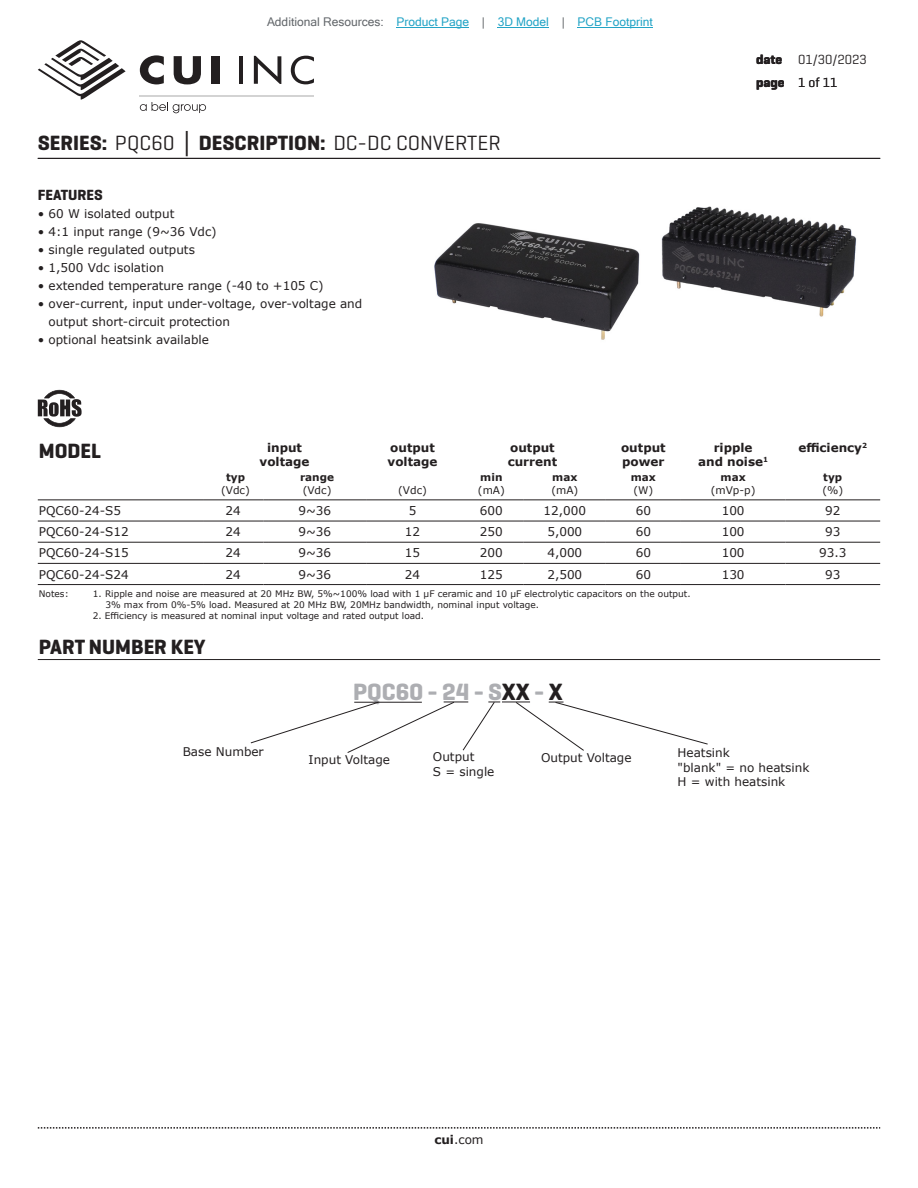
<style>
.page{position:relative;width:918px;height:1188px;background:#fff}
.page>*{position:absolute;margin:0;border:0;box-sizing:border-box;transform-origin:0 0}
.t1{font:700 24px "Geogrotesque";color:#adaeb2}
.t2{font:700 21px "Geogrotesque";color:#231f20}
.t3{font:700 15px "Geogrotesque";color:#231f20}
.t4{font:700 13.5px/22.5px "Geogrotesque";color:#231f20}
.t5{font:13.5px "Geogrotesque";color:#231f20}
.t6{font:12px/14.4px "Verdana";color:#231f20}
.t7{font:700 12px/14.4px "Verdana";color:#231f20}
.t8{font:12px "Microsoft Sans Serif";color:#23a4c6}
.t9{font:10.5px "Verdana";color:#231f20}
.t10{font:700 10.5px "Verdana";color:#231f20}
.t11{font:9px/10.8px "Verdana";color:#231f20}
.s1{color:#63676b}
.s2{font-weight:400}
.s3{font-family:"Verdana"}
.s4{color:#231f20}
.s5{font-weight:700}
</style>
<div class="page">
<svg style="left:38px;top:40px;width:88px;height:60px"></svg>
<hr style="left:239px;top:56px;width:4px;height:28px;background:#231f20">
<svg style="left:254px;top:56px;width:27px;height:28px"></svg>
<svg style="left:291px;top:56px;width:23px;height:28px"></svg>
<svg style="left:140px;top:55px;width:24px;height:29px"></svg>
<svg style="left:174px;top:56px;width:27px;height:28px"></svg>
<div style="left:211px;top:56px;width:8px;height:28px;background:#231f20"></div>
<svg style="left:140px;top:102px;width:66px;height:11px"></svg>
<hr style="left:140px;top:95px;width:174px;height:1px;background:#231f20">
<svg style="left:38px;top:1127px;width:842px;height:2px"></svg>
<hr style="left:38px;top:158px;width:842px;height:1px;background:#231f20">
<svg style="left:38px;top:390px;width:44px;height:37px"></svg>
<hr style="left:38px;top:499px;width:165px;height:1px;background:#231f20">
<hr style="left:203px;top:499px;width:61px;height:1px;background:#231f20">
<hr style="left:268px;top:499px;width:98px;height:1px;background:#231f20">
<hr style="left:366px;top:499px;width:93px;height:1px;background:#231f20">
<hr style="left:459px;top:499px;width:65px;height:1px;background:#231f20">
<hr style="left:524px;top:499px;width:82px;height:1px;background:#231f20">
<hr style="left:606px;top:499px;width:75px;height:1px;background:#231f20">
<hr style="left:681px;top:499px;width:104px;height:1px;background:#231f20">
<hr style="left:785px;top:499px;width:95px;height:1px;background:#231f20">
<hr style="left:38px;top:521px;width:165px;height:1px;background:#231f20">
<hr style="left:203px;top:521px;width:61px;height:1px;background:#231f20">
<hr style="left:268px;top:521px;width:98px;height:1px;background:#231f20">
<hr style="left:366px;top:521px;width:93px;height:1px;background:#231f20">
<hr style="left:459px;top:521px;width:65px;height:1px;background:#231f20">
<hr style="left:524px;top:521px;width:82px;height:1px;background:#231f20">
<hr style="left:606px;top:521px;width:75px;height:1px;background:#231f20">
<hr style="left:681px;top:521px;width:104px;height:1px;background:#231f20">
<hr style="left:785px;top:521px;width:95px;height:1px;background:#231f20">
<hr style="left:38px;top:542px;width:165px;height:1px;background:#231f20">
<hr style="left:203px;top:542px;width:61px;height:1px;background:#231f20">
<hr style="left:268px;top:542px;width:98px;height:1px;background:#231f20">
<hr style="left:366px;top:542px;width:93px;height:1px;background:#231f20">
<hr style="left:459px;top:542px;width:65px;height:1px;background:#231f20">
<hr style="left:524px;top:542px;width:82px;height:1px;background:#231f20">
<hr style="left:606px;top:542px;width:75px;height:1px;background:#231f20">
<hr style="left:681px;top:542px;width:104px;height:1px;background:#231f20">
<hr style="left:785px;top:542px;width:95px;height:1px;background:#231f20">
<hr style="left:38px;top:563px;width:165px;height:1px;background:#231f20">
<hr style="left:203px;top:563px;width:61px;height:1px;background:#231f20">
<hr style="left:268px;top:563px;width:98px;height:1px;background:#231f20">
<hr style="left:366px;top:563px;width:93px;height:1px;background:#231f20">
<hr style="left:459px;top:563px;width:65px;height:1px;background:#231f20">
<hr style="left:524px;top:563px;width:82px;height:1px;background:#231f20">
<hr style="left:606px;top:563px;width:75px;height:1px;background:#231f20">
<hr style="left:681px;top:563px;width:104px;height:1px;background:#231f20">
<hr style="left:785px;top:563px;width:95px;height:1px;background:#231f20">
<hr style="left:38px;top:584px;width:165px;height:1px;background:#231f20">
<hr style="left:203px;top:584px;width:61px;height:1px;background:#231f20">
<hr style="left:268px;top:584px;width:98px;height:1px;background:#231f20">
<hr style="left:366px;top:584px;width:93px;height:1px;background:#231f20">
<hr style="left:459px;top:584px;width:65px;height:1px;background:#231f20">
<hr style="left:524px;top:584px;width:82px;height:1px;background:#231f20">
<hr style="left:606px;top:584px;width:75px;height:1px;background:#231f20">
<hr style="left:681px;top:584px;width:104px;height:1px;background:#231f20">
<hr style="left:785px;top:584px;width:95px;height:1px;background:#231f20">
<hr style="left:38px;top:659px;width:842px;height:1px;background:#231f20">
<svg style="left:250px;top:701px;width:458px;height:52px"></svg>
<img style="left:434px;top:206px;width:423px;height:134px">
<hr style="left:397px;top:27px;width:72px;height:1px;background:#23a4c6">
<hr style="left:498px;top:27px;width:51px;height:1px;background:#23a4c6">
<hr style="left:578px;top:27px;width:75px;height:1px;background:#23a4c6">
<p class="t8" style="left:267px;top:15px;width:387px"><span class="s1">Additional Resources:</span> Product Page <span class="s1">|</span> 3D Model <span class="s1">|</span> PCB Footprint</p>
<h2 class="t2" style="left:38px;top:130px;width:465px">SERIES: <span class="s2">PQC60</span> <span class="s3">│</span> DESCRIPTION: <span class="s2">DC-DC CONVERTER</span></h2>
<p class="t3" style="left:38px;top:186px;width:67px">FEATURES</p>
<p class="t6" style="left:38px;top:207px;width:138px">• 60 W isolated output</p>
<p class="t6" style="left:38px;top:225px;width:180px">• 4:1 input range (9~36 Vdc)</p>
<p class="t6" style="left:38px;top:243px;width:159px">• single regulated outputs</p>
<p class="t6" style="left:38px;top:261px;width:128px">• 1,500 Vdc isolation</p>
<p class="t6" style="left:38px;top:279px;width:287px">• extended temperature range (-40 to +105 C)</p>
<p class="t6" style="left:49px;top:295px;width:315px;line-height:18px;text-indent:-11px">• over-current, input under-voltage, over-voltage and output short-circuit protection</p>
<p class="t6" style="left:38px;top:333px;width:173px">• optional heatsink available</p>
<p class="t4" style="left:756px;top:48px;width:83px">date<br>page <span class="s2">1 of 11</span></p>
<p class="t5" style="left:798px;top:51px;width:70px">01/30/2023</p>
<h2 class="t2" style="left:39px;top:438px;width:64px">MODEL</h2>
<p class="t7" style="left:260px;top:440px;width:51px;text-align:center">input voltage</p>
<p class="t7" style="left:388px;top:440px;width:51px">output voltage</p>
<p class="t7" style="left:508px;top:440px;width:51px">output current</p>
<p class="t7" style="left:621px;top:440px;width:46px">output power</p>
<p class="t7" style="left:698px;top:440px;width:72px;text-align:center">ripple<br>and noise<sup>1</sup></p>
<p class="t7" style="left:798px;top:440px;width:70px">efficiency<sup>2</sup></p>
<p class="t10" style="left:226px;top:470px;width:20px">typ</p>
<p class="t9" style="left:221px;top:483px;width:30px">(Vdc)</p>
<p class="t10" style="left:480px;top:470px;width:24px">min</p>
<p class="t9" style="left:478px;top:483px;width:28px">(mA)</p>
<p class="t10" style="left:823px;top:470px;width:20px">typ</p>
<p class="t9" style="left:822px;top:483px;width:22px">(%)</p>
<p class="t10" style="left:300px;top:470px;width:36px">range</p>
<p class="t9" style="left:303px;top:483px;width:30px">(Vdc)</p>
<p class="t9" style="left:398px;top:483px;width:30px">(Vdc)</p>
<p class="t10" style="left:552px;top:470px;width:27px">max</p>
<p class="t9" style="left:551px;top:483px;width:28px">(mA)</p>
<p class="t10" style="left:631px;top:470px;width:27px">max</p>
<p class="t9" style="left:633px;top:483px;width:21px">(W)</p>
<p class="t10" style="left:721px;top:470px;width:27px">max</p>
<p class="t9" style="left:711px;top:483px;width:46px">(mVp-p)</p>
<p class="t6" style="left:39px;top:503px;width:84px">PQC60-24-S5</p>
<p class="t6" style="left:226px;top:503px;width:17px">24</p>
<p class="t6" style="left:298px;top:503px;width:34px">9~36</p>
<p class="t6" style="left:409px;top:503px;width:9px">5</p>
<p class="t6" style="left:480px;top:503px;width:24px">600</p>
<p class="t6" style="left:544px;top:503px;width:44px">12,000</p>
<p class="t6" style="left:636px;top:503px;width:17px">60</p>
<p class="t6" style="left:722px;top:503px;width:24px">100</p>
<p class="t6" style="left:825px;top:503px;width:17px">92</p>
<p class="t6" style="left:39px;top:525px;width:91px">PQC60-24-S12</p>
<p class="t6" style="left:226px;top:525px;width:17px">24</p>
<p class="t6" style="left:298px;top:525px;width:34px">9~36</p>
<p class="t6" style="left:405px;top:525px;width:17px">12</p>
<p class="t6" style="left:480px;top:525px;width:24px">250</p>
<p class="t6" style="left:547px;top:525px;width:36px">5,000</p>
<p class="t6" style="left:636px;top:525px;width:17px">60</p>
<p class="t6" style="left:722px;top:525px;width:24px">100</p>
<p class="t6" style="left:825px;top:525px;width:17px">93</p>
<p class="t6" style="left:39px;top:546px;width:91px">PQC60-24-S15</p>
<p class="t6" style="left:226px;top:546px;width:17px">24</p>
<p class="t6" style="left:298px;top:546px;width:34px">9~36</p>
<p class="t6" style="left:405px;top:546px;width:17px">15</p>
<p class="t6" style="left:480px;top:546px;width:24px">200</p>
<p class="t6" style="left:547px;top:546px;width:36px">4,000</p>
<p class="t6" style="left:636px;top:546px;width:17px">60</p>
<p class="t6" style="left:722px;top:546px;width:24px">100</p>
<p class="t6" style="left:819px;top:546px;width:29px">93.3</p>
<p class="t6" style="left:39px;top:567px;width:91px">PQC60-24-S24</p>
<p class="t6" style="left:226px;top:567px;width:17px">24</p>
<p class="t6" style="left:298px;top:567px;width:34px">9~36</p>
<p class="t6" style="left:405px;top:567px;width:17px">24</p>
<p class="t6" style="left:480px;top:567px;width:24px">125</p>
<p class="t6" style="left:547px;top:567px;width:36px">2,500</p>
<p class="t6" style="left:636px;top:567px;width:17px">60</p>
<p class="t6" style="left:722px;top:567px;width:24px">130</p>
<p class="t6" style="left:825px;top:567px;width:17px">93</p>
<p class="t11" style="left:39px;top:589px;width:31px">Notes:</p>
<p class="t11" style="left:105px;top:589px;width:587px;text-indent:-13px">1. Ripple and noise are measured at 20 MHz BW, 5%~100% load with 1 μF ceramic and 10 μF electrolytic capacitors on the output.<br>3% max from 0%-5% load. Measured at 20 MHz BW, 20MHz bandwidth, nominal input voltage.</p>
<p class="t11" style="left:93px;top:610px;width:333px">2. Efficiency is measured at nominal input voltage and rated output load.</p>
<h2 class="t2" style="left:39px;top:633px;width:168px">PART NUMBER KEY</h2>
<p class="t6" style="left:183px;top:745px;width:83px">Base Number</p>
<h1 class="t1" style="left:353px;top:677px;width:211px">PQC60 - 24 - S<span class="s4">XX</span> - <span class="s4">X</span></h1>
<p class="t6" style="left:433px;top:750px;width:63px">Output<br>S = single</p>
<p class="t6" style="left:309px;top:753px;width:83px">Input Voltage</p>
<p class="t6" style="left:541px;top:750px;width:92px">Output Voltage</p>
<p class="t6" style="left:678px;top:745px;width:133px">Heatsink<br>"blank" = no heatsink<br>H = with heatsink</p>
<p class="t6" style="left:434px;top:1132px;width:51px"><span class="s5">cui</span>.com</p>
</div>
